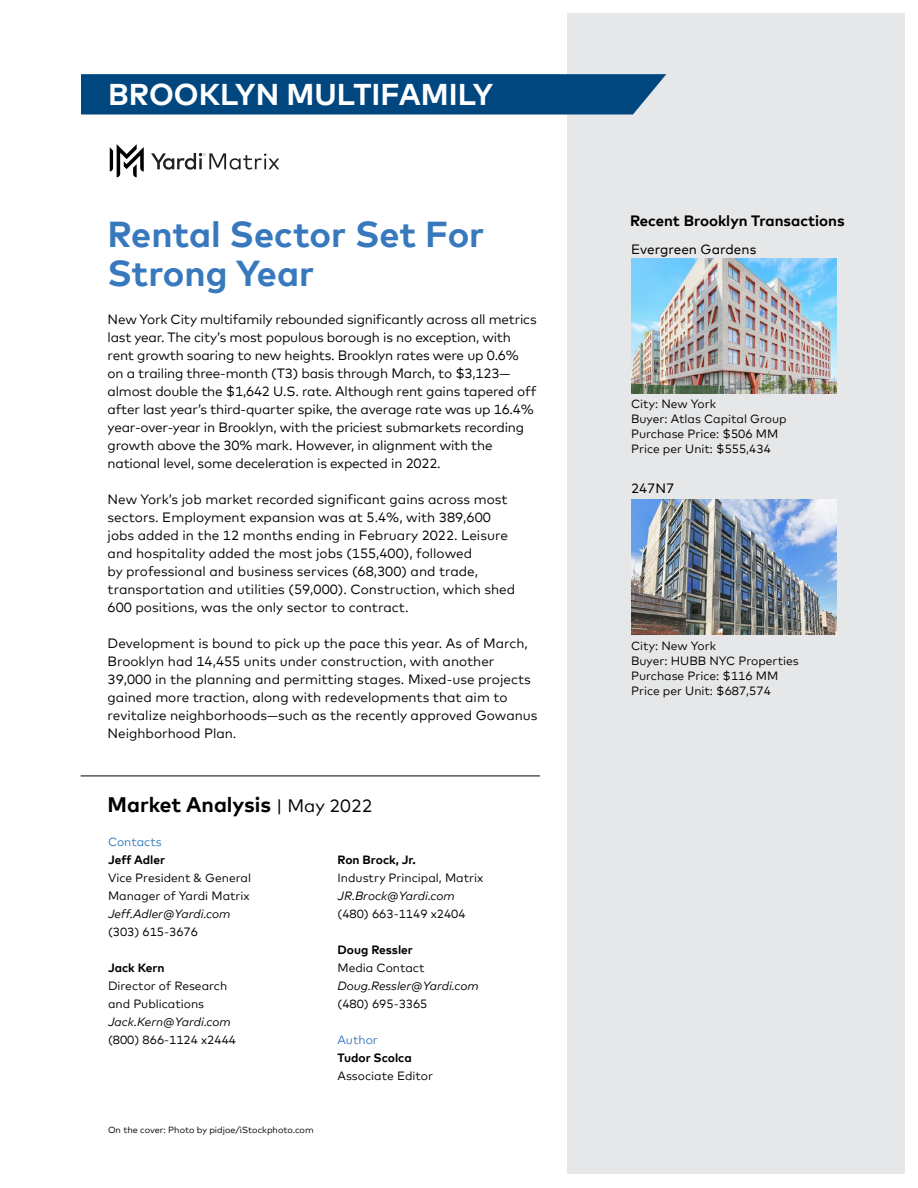
<style>
.page{position:relative;width:918px;height:1188px;background:#fff}
.page>*{position:absolute;margin:0;border:0;box-sizing:border-box;transform-origin:0 0}
.t1{font:700 36px/39px "Mark Offc Pro";color:#3879be}
.t2{font:700 30px "Mark Offc Pro";color:#fff}
.t3{font:700 21px "Mark Offc Pro";color:#000}
.t4{font:700 15px "Mark Offc Pro";color:#000}
.t5{font:13.5px/18px "Mark Offc Pro";letter-spacing:-.005em;color:#000}
.t6{font:13.5px "Mark Offc Pro";color:#000}
.t7{font:12px/15px "Mark Offc Pro";color:#000}
.t8{font:italic 12px "Mark Offc Pro";color:#000}
.t9{font:700 12px "Mark Offc Pro";color:#000}
.t10{font:12px "Mark Offc Pro";color:#3879be}
.t11{font:9px "Mark Offc Pro";color:#000}
.s1{font-weight:400;font-size:18px}
</style>
<div class="page">
<svg style="left:151px;top:153px;width:128px;height:17px"></svg>
<svg style="left:110px;top:144px;width:34px;height:33px"></svg>
<div style="left:567px;top:14px;width:337px;height:1160px;background:#e6e7e8"></div>
<img style="left:631px;top:259px;width:205px;height:135px">
<img style="left:631px;top:499px;width:205px;height:135px">
<hr style="left:81px;top:776px;width:459px;height:1px;background:#000">
<svg style="left:81px;top:74px;width:585px;height:41px;background:#094c83"></svg>
<h2 class="t2" style="left:108px;top:71px;width:387px">BROOKLYN MULTIFAMILY</h2>
<h1 class="t1" style="left:108px;top:211px;width:378px">Rental Sector Set For<br>Strong Year</h1>
<p class="t4" style="left:630px;top:209px;width:216px">Recent Brooklyn Transactions</p>
<p class="t5" style="left:108px;top:309px;width:431px">New York City multifamily rebounded significantly across all metrics last year. The city’s most populous borough is no exception, with rent growth soaring to new heights. Brooklyn rates were up 0.6% on a trailing three-month (T3) basis through March, to $3,123— almost double the $1,642 U.S. rate. Although rent gains tapered off after last year’s third-quarter spike, the average rate was up 16.4% year-over-year in Brooklyn, with the priciest submarkets recording growth above the 30% mark. However, in alignment with the national level, some deceleration is expected in 2022.</p>
<p class="t5" style="left:108px;top:489px;width:409px">New York’s job market recorded significant gains across most sectors. Employment expansion was at 5.4%, with 389,600 jobs added in the 12 months ending in February 2022. Leisure and hospitality added the most jobs (155,400), followed<br>by professional and business services (68,300) and trade, transportation and utilities (59,000). Construction, which shed 600 positions, was the only sector to contract.</p>
<p class="t5" style="left:108px;top:633px;width:431px">Development is bound to pick up the pace this year. As of March, Brooklyn had 14,455 units under construction, with another 39,000 in the planning and permitting stages. Mixed-use projects gained more traction, along with redevelopments that aim to revitalize neighborhoods—such as the recently approved Gowanus Neighborhood Plan.</p>
<p class="t7" style="left:631px;top:637px;width:169px">City: New York<br>Buyer: HUBB NYC Properties<br>Purchase Price: $116 MM<br>Price per Unit: $687,574</p>
<p class="t6" style="left:631px;top:239px;width:127px">Evergreen Gardens</p>
<p class="t7" style="left:631px;top:395px;width:157px">City: New York<br>Buyer: Atlas Capital Group<br>Purchase Price: $506 MM<br>Price per Unit: $555,434</p>
<p class="t6" style="left:631px;top:478px;width:45px">247N7</p>
<h3 class="t3" style="left:108px;top:788px;width:267px">Market Analysis <span class="s1">| May 2022</span></h3>
<p class="t10" style="left:108px;top:833px;width:55px">Contacts</p>
<p class="t9" style="left:108px;top:851px;width:59px">Jeff Adler</p>
<p class="t7" style="left:108px;top:868px;width:145px;line-height:18px">Vice President &amp; General<br>Manager of Yardi Matrix</p>
<p class="t8" style="left:108px;top:905px;width:124px">Jeff.Adler@Yardi.com</p>
<p class="t7" style="left:108px;top:923px;width:92px">(303) 615-3676</p>
<p class="t9" style="left:108px;top:959px;width:58px">Jack Kern</p>
<p class="t7" style="left:108px;top:976px;width:121px;line-height:18px">Director of Research and Publications</p>
<p class="t8" style="left:108px;top:1013px;width:124px">Jack.Kern@Yardi.com</p>
<p class="t7" style="left:108px;top:1031px;width:130px">(800) 866-1124 x2444</p>
<p class="t11" style="left:108px;top:1123px;width:207px">On the cover: Photo by pidjoe/iStockphoto.com</p>
<p class="t9" style="left:338px;top:851px;width:80px">Ron Brock, Jr.</p>
<p class="t7" style="left:338px;top:869px;width:147px">Industry Principal, Matrix</p>
<p class="t8" style="left:338px;top:887px;width:119px">JR.Brock@Yardi.com</p>
<p class="t7" style="left:338px;top:905px;width:130px">(480) 663-1149 x2404</p>
<p class="t9" style="left:338px;top:941px;width:77px">Doug Ressler</p>
<p class="t7" style="left:338px;top:959px;width:89px">Media Contact</p>
<p class="t8" style="left:338px;top:977px;width:143px">Doug.Ressler@Yardi.com</p>
<p class="t7" style="left:338px;top:995px;width:92px">(480) 695-3365</p>
<p class="t10" style="left:338px;top:1031px;width:42px">Author</p>
<p class="t9" style="left:338px;top:1049px;width:76px">Tudor Scolca</p>
<p class="t7" style="left:338px;top:1067px;width:97px">Associate Editor</p>
</div>
